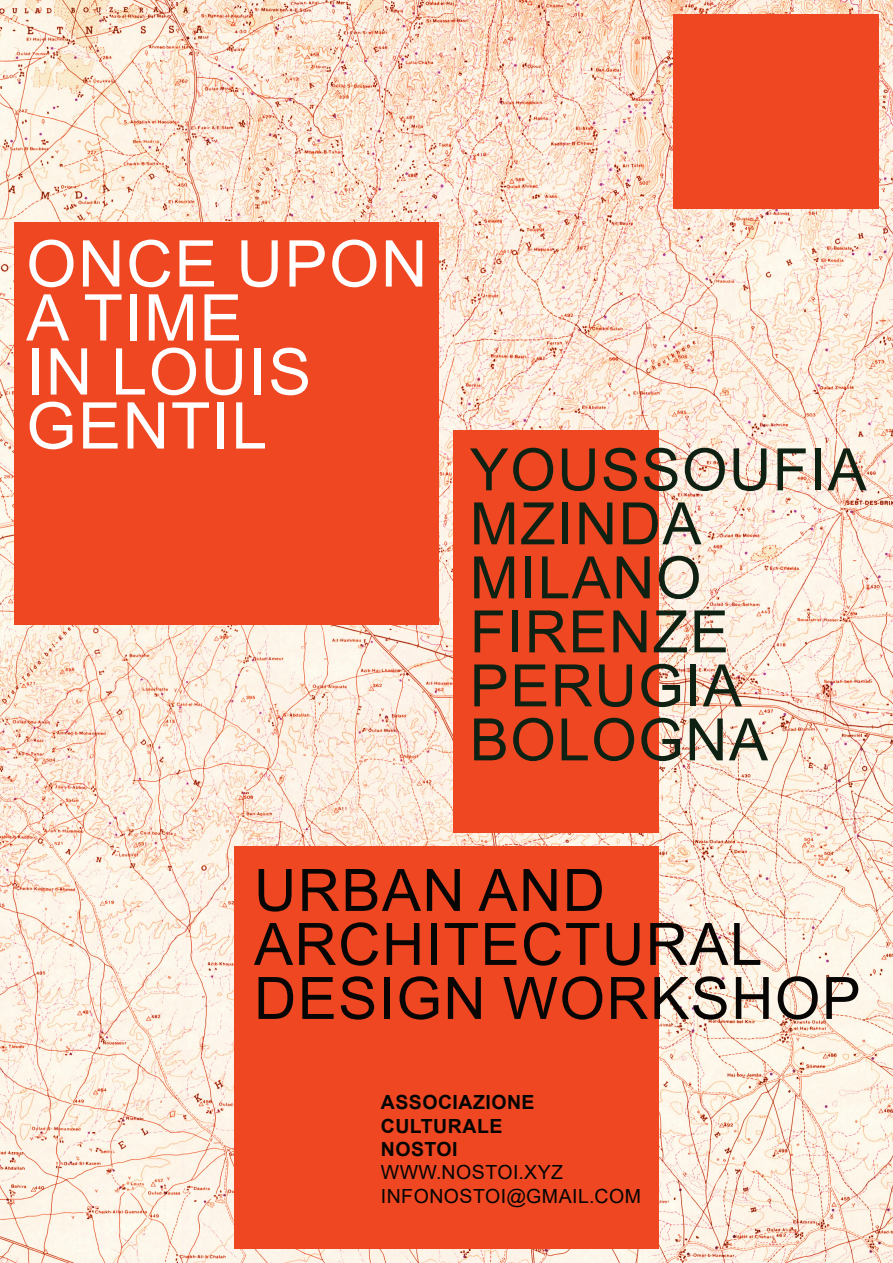
<style>
.page{position:relative;width:893px;height:1263px;background:#fff}
.page>*{position:absolute;margin:0;border:0;box-sizing:border-box;transform-origin:0 0}
.t1{font:64.5px/54px "Arial";letter-spacing:.025em;color:#fff}
.t2{font:58.5px "Arial";letter-spacing:.025em;color:#0f2112}
.t3{font:58.5px "Arial";letter-spacing:.025em;color:#070604}
.t4{font:19.5px "Arial";letter-spacing:.025em;color:#040503}
.t5{font:700 19.5px "Arial";letter-spacing:.025em;color:#040503}
</style>
<div class="page">
<img style="left:0;top:0;width:893px;height:1263px">
<div style="left:14px;top:222px;width:425px;height:402px;background:#ef4722"></div>
<div style="left:234px;top:847px;width:425px;height:402px;background:#ef4722"></div>
<div style="left:673px;top:14px;width:205px;height:194px;background:#ef4722"></div>
<div style="left:454px;top:430px;width:205px;height:403px;background:#ef4722"></div>
<p class="t1" style="left:26px;top:236px;width:403px">ONCE UPON<br>A TIME<br>IN LOUIS<br>GENTIL</p>
<p class="t2" style="left:470px;top:429px;width:398px">YOUSSOUFIA</p>
<p class="t2" style="left:470px;top:483px;width:233px">MZINDA</p>
<p class="t2" style="left:470px;top:537px;width:233px">MILANO</p>
<p class="t2" style="left:470px;top:591px;width:261px">FIRENZE</p>
<p class="t2" style="left:470px;top:645px;width:274px">PERUGIA</p>
<p class="t2" style="left:470px;top:699px;width:300px">BOLOGNA</p>
<p class="t3" style="left:254px;top:850px;width:352px">URBAN AND</p>
<p class="t3" style="left:254px;top:904px;width:510px">ARCHITECTURAL</p>
<p class="t3" style="left:254px;top:958px;width:608px">DESIGN WORKSHOP</p>
<p class="t5" style="left:381px;top:1088px;width:155px">ASSOCIAZIONE</p>
<p class="t5" style="left:381px;top:1112px;width:123px">CULTURALE</p>
<p class="t5" style="left:381px;top:1135px;width:78px">NOSTOI</p>
<p class="t4" style="left:381px;top:1159px;width:184px">WWW.NOSTOI.XYZ</p>
<p class="t4" style="left:381px;top:1182px;width:262px">INFONOSTOI@GMAIL.COM</p>
</div>
